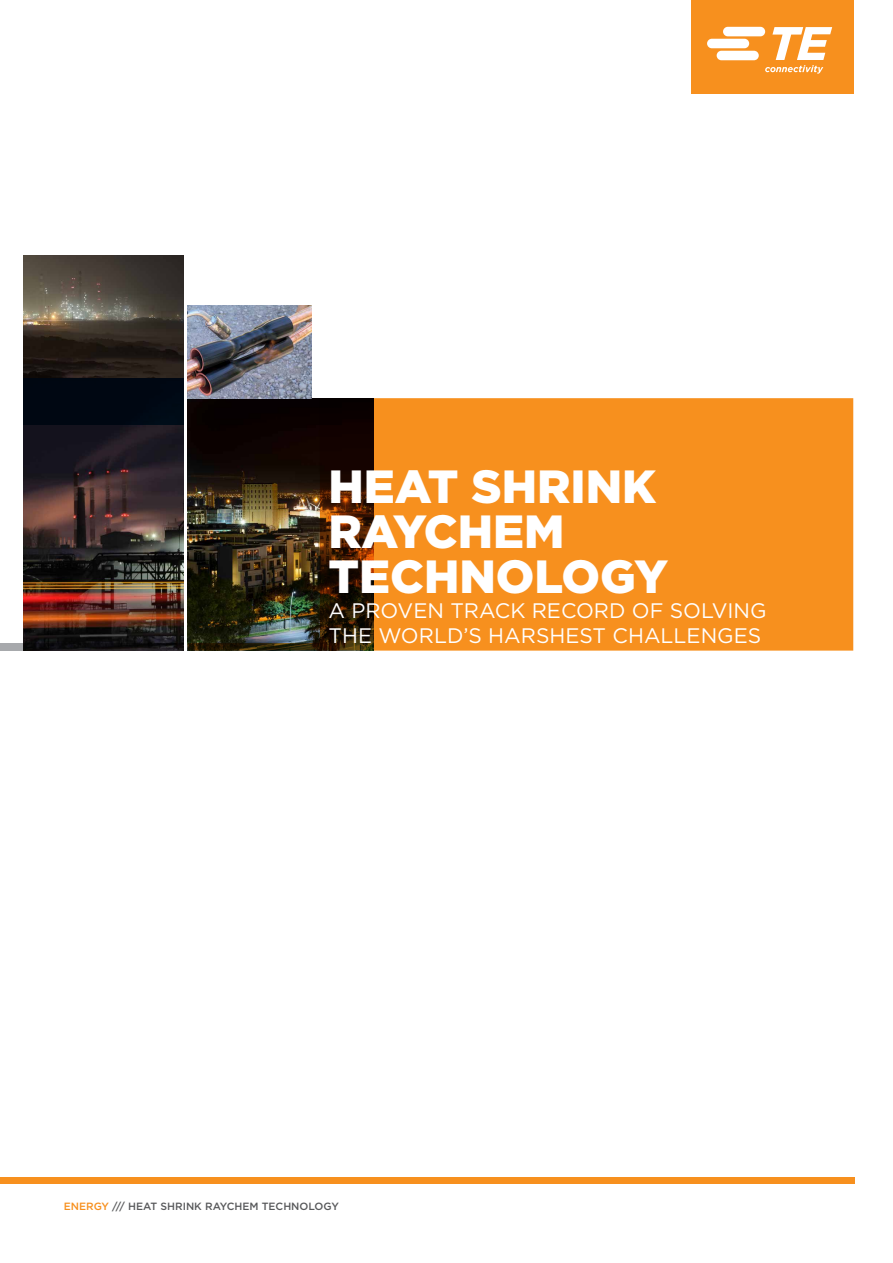
<style>
.page{position:relative;width:893px;height:1263px;background:#fff}
.page>*{position:absolute;margin:0;border:0;box-sizing:border-box;transform-origin:0 0}
.t1{font:900 46.5px/44.8px "Gotham";color:#fff}
.t2{font:21px/25.2px "Gotham";color:#fff}
.t3{font:500 10.5px "Gotham";color:#58595b}
.s1{color:#f7901e}
</style>
<div class="page">
<img style="left:187px;top:306px;width:124px;height:92px">
<img style="left:23px;top:255px;width:161px;height:388px">
<svg style="left:188px;top:398px;width:665px;height:253px;background:#be701b"></svg>
<div style="left:23px;top:377px;width:161px;height:48px;background:#000712"></div>
<svg style="left:0;top:643px;width:184px;height:8px"></svg>
<div style="left:691px;top:0;width:162px;height:93px;background:#f7901e"></div>
<svg style="left:707px;top:27px;width:125px;height:47px"></svg>
<div style="left:0;top:1177px;width:854px;height:6px;background:#f7901e"></div>
<hr style="left:0;top:578px;width:1px;height:68px;background:#f7901e">
<h1 class="t1" style="left:328px;top:463px;width:341px">HEAT SHRINK<br>RAYCHEM<br>TECHNOLOGY</h1>
<p class="t2" style="left:328px;top:597px;width:440px">A PROVEN TRACK RECORD OF SOLVING<br>THE WORLD’S HARSHEST CHALLENGES</p>
<p class="t3" style="left:64px;top:1199px;width:277px"><span class="s1">ENERGY</span> /// HEAT SHRINK RAYCHEM TECHNOLOGY</p>
</div>
